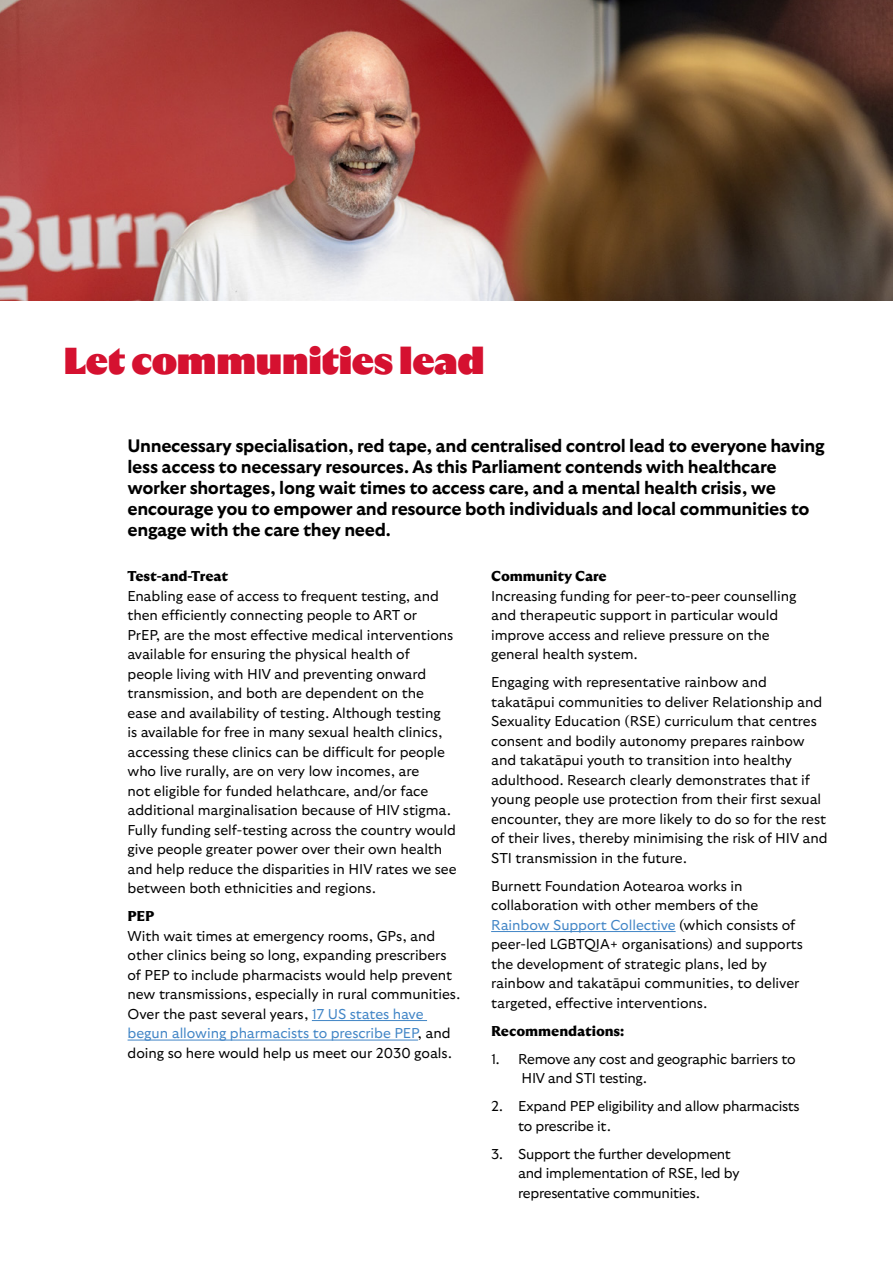
<style>
.page{position:relative;width:893px;height:1263px;background:#fff}
.page>*{position:absolute;margin:0;border:0;box-sizing:border-box;transform-origin:0 0}
.t1{font:900 37.5px "GT Ultra Median";letter-spacing:-.01em;color:#d51130}
.t2{font:700 18px/21px "GT Ultra";letter-spacing:-.02em;color:#000}
.t3{font:300 14.25px/19.5px "GT Ultra";letter-spacing:-.005em;color:#000}
.t4{font:900 14.25px "GT Ultra Median";letter-spacing:-.01em;color:#000}
.s1{color:#4185c6}
</style>
<div class="page">
<hr style="left:312px;top:1020px;width:115px;height:1px;background:#4185c6">
<hr style="left:128px;top:1040px;width:290px;height:1px;background:#4185c6">
<hr style="left:491px;top:931px;width:185px;height:1px;background:#4185c6">
<img style="left:0;top:0;width:893px;height:300px">
<h1 class="t1" style="left:64px;top:340px;width:422px">Let communities lead</h1>
<p class="t2" style="left:128px;top:436px;width:699px">Unnecessary specialisation, red tape, and centralised control lead to everyone having less access to necessary resources. As this Parliament contends with healthcare worker shortages, long wait times to access care, and a mental health crisis, we encourage you to empower and resource both individuals and local communities to engage with the care they need.</p>
<p class="t4" style="left:128px;top:568px;width:102px">Test-and-Treat</p>
<p class="t3" style="left:128px;top:586px;width:331px">Enabling ease of access to frequent testing, and then efficiently connecting people to ART or<br>PrEP, are the most effective medical interventions available for ensuring the physical health of people living with HIV and preventing onward transmission, and both are dependent on the ease and availability of testing. Although testing<br>is available for free in many sexual health clinics, accessing these clinics can be difficult for people who live rurally, are on very low incomes, are<br>not eligible for funded helathcare, and/or face additional marginalisation because of HIV stigma.<br>Fully funding self-testing across the country would give people greater power over their own health and help reduce the disparities in HIV rates we see between both ethnicities and regions.</p>
<p class="t4" style="left:128px;top:908px;width:28px">PEP</p>
<p class="t3" style="left:128px;top:926px;width:334px">With wait times at emergency rooms, GPs, and other clinics being so long, expanding prescribers of PEP to include pharmacists would help prevent new transmissions, especially in rural communities.<br>Over the past several years, <span class="s1">17 US states have begun allowing pharmacists to prescribe PEP</span>, and doing so here would help us meet our 2030 goals.</p>
<p class="t4" style="left:491px;top:568px;width:117px">Community Care</p>
<p class="t3" style="left:491px;top:586px;width:307px">Increasing funding for peer-to-peer counselling and therapeutic support in particular would improve access and relieve pressure on the general health system.</p>
<p class="t3" style="left:491px;top:673px;width:338px">Engaging with representative rainbow and takatāpui communities to deliver Relationship and Sexuality Education (RSE) curriculum that centres consent and bodily autonomy prepares rainbow and takatāpui youth to transition into healthy adulthood. Research clearly demonstrates that if young people use protection from their first sexual encounter, they are more likely to do so for the rest of their lives, thereby minimising the risk of HIV and STI transmission in the future.</p>
<p class="t3" style="left:491px;top:876px;width:313px">Burnett Foundation Aotearoa works in collaboration with other members of the <span class="s1">Rainbow Support Collective</span> (which consists of peer-led LGBTQIA+ organisations) and supports the development of strategic plans, led by rainbow and takatāpui communities, to deliver targeted, effective interventions.</p>
<p class="t4" style="left:491px;top:1023px;width:135px">Recommendations:</p>
<p class="t3" style="left:521px;top:1049px;width:276px;text-indent:-30px">1. Remove any cost and geographic barriers to<br>HIV and STI testing.</p>
<p class="t3" style="left:518px;top:1096px;width:283px;text-indent:-27px">2. Expand PEP eligibility and allow pharmacists to prescribe it.</p>
<p class="t3" style="left:518px;top:1144px;width:223px;text-indent:-27px">3. Support the further development and implementation of RSE, led by representative communities.</p>
</div>
